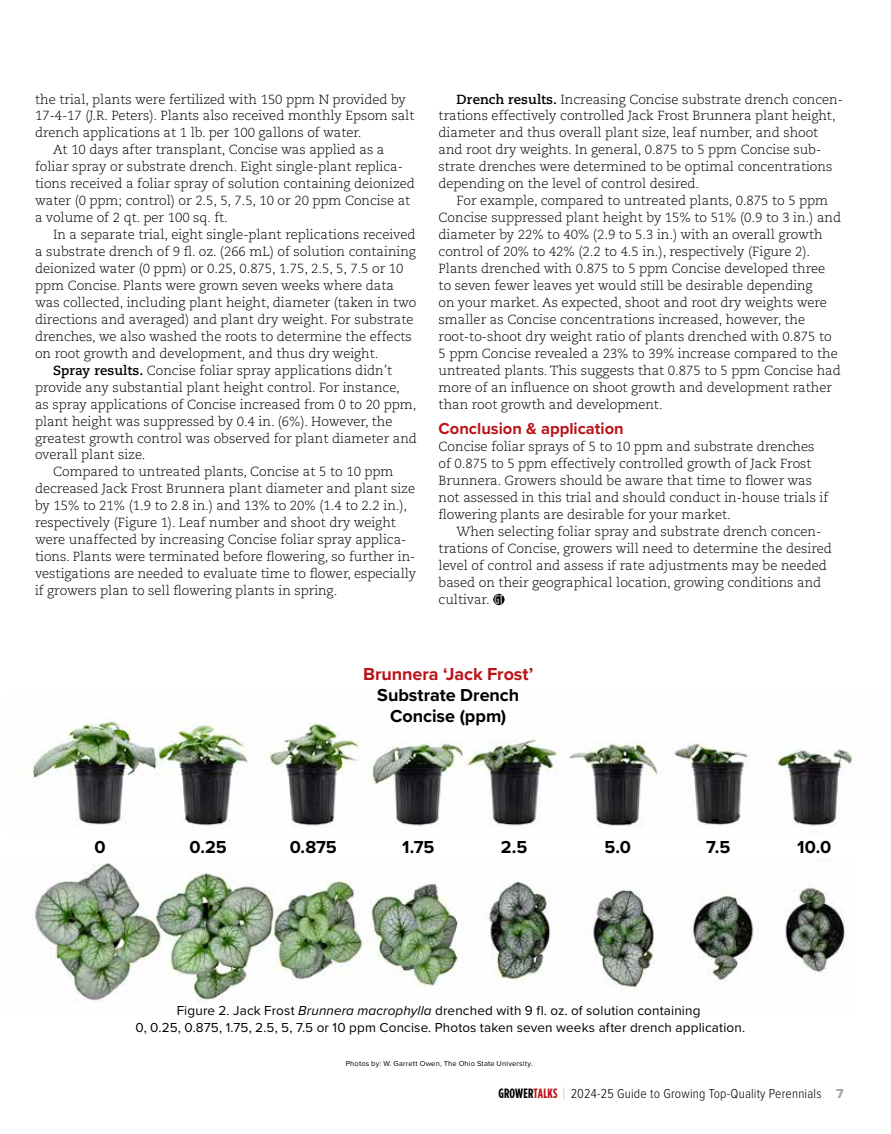
<style>
.page{position:relative;width:891px;height:1134px;background:#fff}
.page>*{position:absolute;margin:0;border:0;box-sizing:border-box;transform-origin:0 0}
.t1{font:700 18px/21px "Proxima Nova";letter-spacing:-.005em;color:#000;text-align:center}
.t2{font:700 18px "Proxima Nova";letter-spacing:-.005em;color:#ba141a}
.t3{font:700 16.5px "Proxima Nova";color:#ba141a}
.t4{font:13.5px/16.5px "Proxima Nova";letter-spacing:.01em;color:#000;text-align:center}
.t5{font:300 13.5px "Proxima Nova Cond";letter-spacing:.015em;color:#000}
.t6{font:300 13.2px/17px "Caecilia LT Pro 45";letter-spacing:-.005em;color:#000}
.t7{font:7.5px "Proxima Nova";letter-spacing:.025em;color:#000}
.s1{font-family:"Caecilia LT Pro 75";font-weight:700}
.s2{font-style:italic}
.s3{font-family:"Gotham Condensed";font-weight:700}
.s4{font-family:"Gotham Condensed";font-weight:700;color:#ba141a}
.s5{font-family:"Gotham Condensed";font-weight:400;color:#bcbec0}
.s6{font-family:"Proxima Nova Extrabld";font-weight:400;color:#a7a9ac}
</style>
<div class="page">
<img style="left:34px;top:863px;width:811px;height:139px">
<img style="left:31px;top:721px;width:822px;height:106px">
<svg style="left:493px;top:594px;width:12px;height:11px"></svg>
<p class="t6" style="left:35px;top:90px;width:372px">the trial, plants were fertilized with 150 ppm N provided by</p>
<p class="t6" style="left:35px;top:107px;width:381px">17-4-17 (J.R. Peters). Plants also received monthly Epsom salt</p>
<p class="t6" style="left:35px;top:124px;width:328px">drench applications at 1 lb. per 100 gallons of water.</p>
<p class="t6" style="left:53px;top:141px;width:333px">At 10 days after transplant, Concise was applied as a</p>
<p class="t6" style="left:35px;top:158px;width:369px">foliar spray or substrate drench. Eight single-plant replica-</p>
<p class="t6" style="left:35px;top:175px;width:381px">tions received a foliar spray of solution containing deionized</p>
<p class="t6" style="left:35px;top:192px;width:377px">water (0 ppm; control) or 2.5, 5, 7.5, 10 or 20 ppm Concise at</p>
<p class="t6" style="left:35px;top:209px;width:194px">a volume of 2 qt. per 100 sq. ft.</p>
<p class="t6" style="left:53px;top:226px;width:364px">In a separate trial, eight single-plant replications received</p>
<p class="t6" style="left:35px;top:243px;width:382px">a substrate drench of 9 fl. oz. (266 mL) of solution containing</p>
<p class="t6" style="left:35px;top:260px;width:370px">deionized water (0 ppm) or 0.25, 0.875, 1.75, 2.5, 5, 7.5 or 10</p>
<p class="t6" style="left:35px;top:277px;width:360px">ppm Concise. Plants were grown seven weeks where data</p>
<p class="t6" style="left:35px;top:294px;width:383px">was collected, including plant height, diameter (taken in two</p>
<p class="t6" style="left:35px;top:311px;width:380px">directions and averaged) and plant dry weight. For substrate</p>
<p class="t6" style="left:35px;top:328px;width:378px">drenches, we also washed the roots to determine the effects</p>
<p class="t6" style="left:35px;top:345px;width:345px">on root growth and development, and thus dry weight.</p>
<p class="t6" style="left:53px;top:361px;width:341px"><span class="s1">Spray results.</span> Concise foliar spray applications didn’t</p>
<p class="t6" style="left:35px;top:378px;width:366px">provide any substantial plant height control. For instance,</p>
<p class="t6" style="left:35px;top:395px;width:383px">as spray applications of Concise increased from 0 to 20 ppm,</p>
<p class="t6" style="left:35px;top:412px;width:359px">plant height was suppressed by 0.4 in. (6%). However, the</p>
<p class="t6" style="left:35px;top:429px;width:383px">greatest growth control was observed for plant diameter and</p>
<p class="t6" style="left:35px;top:446px;width:112px">overall plant size.</p>
<p class="t6" style="left:53px;top:463px;width:342px">Compared to untreated plants, Concise at 5 to 10 ppm</p>
<p class="t6" style="left:35px;top:480px;width:382px">decreased Jack Frost Brunnera plant diameter and plant size</p>
<p class="t6" style="left:35px;top:497px;width:374px">by 15% to 21% (1.9 to 2.8 in.) and 13% to 20% (1.4 to 2.2 in.),</p>
<p class="t6" style="left:35px;top:514px;width:362px">respectively (Figure 1). Leaf number and shoot dry weight</p>
<p class="t6" style="left:35px;top:531px;width:373px">were unaffected by increasing Concise foliar spray applica-</p>
<p class="t6" style="left:35px;top:548px;width:382px">tions. Plants were terminated before flowering, so further in-</p>
<p class="t6" style="left:35px;top:565px;width:383px">vestigations are needed to evaluate time to flower, especially</p>
<p class="t6" style="left:35px;top:582px;width:304px">if growers plan to sell flowering plants in spring.</p>
<p class="t6" style="left:439px;top:90px;width:406px;text-indent:18px"><span class="s1">Drench results.</span> Increasing Concise substrate drench concen&shy;trations effectively controlled Jack Frost Brunnera plant height, diameter and thus overall plant size, leaf number, and shoot and root dry weights. In general, 0.875 to 5 ppm Concise sub&shy;strate drenches were determined to be optimal concentrations depending on the level of control desired.</p>
<p class="t6" style="left:439px;top:192px;width:404px;text-indent:18px">For example, compared to untreated plants, 0.875 to 5 ppm Concise suppressed plant height by 15% to 51% (0.9 to 3 in.) and diameter by 22% to 40% (2.9 to 5.3 in.) with an overall growth control of 20% to 42% (2.2 to 4.5 in.), respectively (Figure 2).<br>Plants drenched with 0.875 to 5 ppm Concise developed three to seven fewer leaves yet would still be desirable depending<br>on your market. As expected, shoot and root dry weights were smaller as Concise concentrations increased, however, the root-to-shoot dry weight ratio of plants drenched with 0.875 to 5 ppm Concise revealed a 23% to 39% increase compared to the untreated plants. This suggests that 0.875 to 5 ppm Concise had more of an influence on shoot growth and development rather than root growth and development.</p>
<p class="t3" style="left:439px;top:416px;width:187px">Conclusion &amp; application</p>
<p class="t6" style="left:439px;top:438px;width:391px">Concise foliar sprays of 5 to 10 ppm and substrate drenches of 0.875 to 5 ppm effectively controlled growth of Jack Frost Brunnera. Growers should be aware that time to flower was not assessed in this trial and should conduct in-house trials if flowering plants are desirable for your market.</p>
<p class="t6" style="left:439px;top:523px;width:395px;text-indent:18px">When selecting foliar spray and substrate drench concen&shy;trations of Concise, growers will need to determine the desired level of control and assess if rate adjustments may be needed based on their geographical location, growing conditions and cultivar.</p>
<h1 class="t2" style="left:363px;top:661px;width:172px">Brunnera ‘Jack Frost’</h1>
<h1 class="t1" style="left:377px;top:684px;width:143px">Substrate Drench<br>Concise (ppm)</h1>
<h1 class="t1" style="left:95px;top:836px;width:13px">0</h1>
<h1 class="t1" style="left:190px;top:836px;width:39px">0.25</h1>
<h1 class="t1" style="left:290px;top:836px;width:48px">0.875</h1>
<h1 class="t1" style="left:402px;top:836px;width:34px">1.75</h1>
<h1 class="t1" style="left:501px;top:836px;width:28px">2.5</h1>
<h1 class="t1" style="left:605px;top:836px;width:28px">5.0</h1>
<h1 class="t1" style="left:706px;top:836px;width:26px">7.5</h1>
<h1 class="t1" style="left:797px;top:836px;width:35px">10.0</h1>
<p class="t4" style="left:135px;top:1002px;width:611px">Figure 2. Jack Frost <span class="s2">Brunnera macrophylla</span> drenched with 9 fl. oz. of solution containing<br>0, 0.25, 0.875, 1.75, 2.5, 5, 7.5 or 10 ppm Concise. Photos taken seven weeks after drench application.</p>
<p class="t7" style="left:346px;top:1058px;width:189px">Photos by: W. Garrett Owen, The Ohio State University.</p>
<p class="t5" style="left:498px;top:1083px;width:347px"><span class="s3">GROWER</span><span class="s4">TALKS</span> <span class="s5">|</span> 2024-25 Guide to Growing Top-Quality Perennials <span class="s6">7</span></p>
</div>
